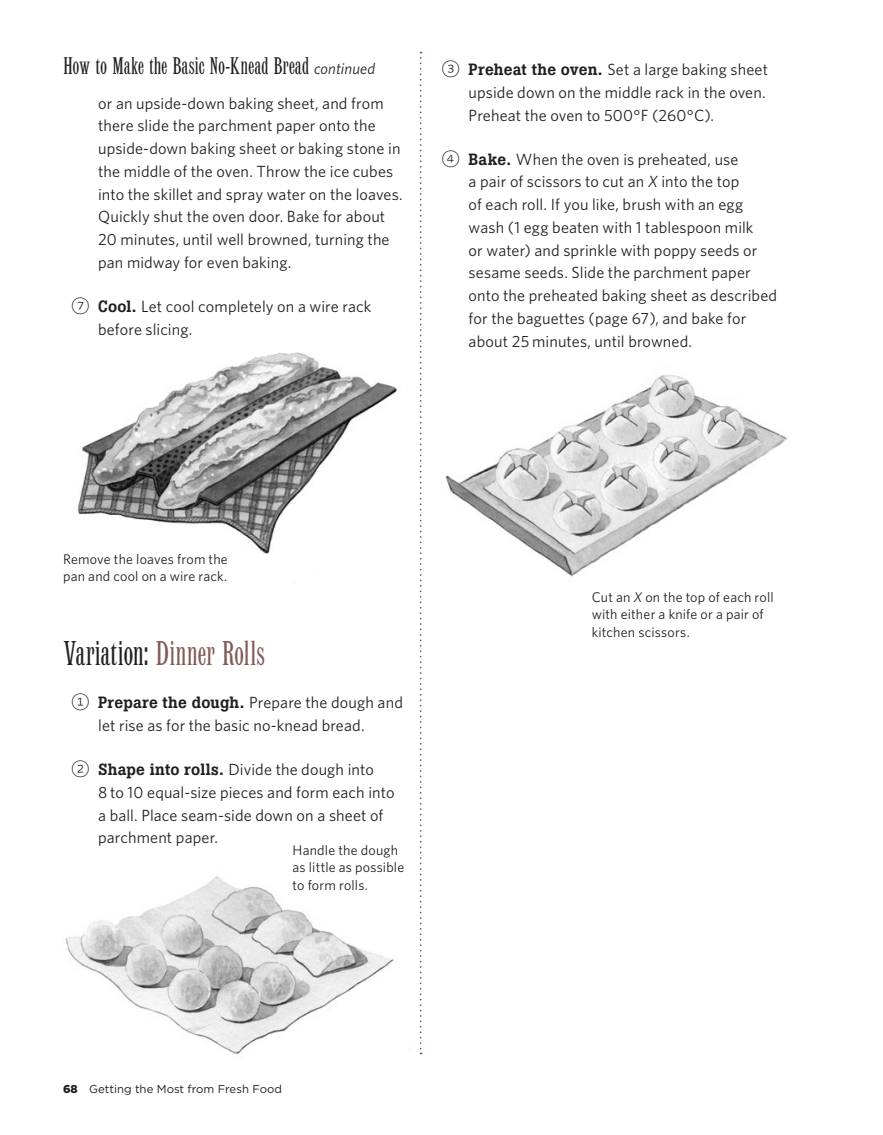
<style>
.page{position:relative;width:883px;height:1135px;background:#fff}
.page>*{position:absolute;margin:0;border:0;box-sizing:border-box;transform-origin:0 0}
.t1{font:condensed 35px "Latin MT Std";letter-spacing:-.005em;color:#825b58}
.t2{font:condensed 24.5px "Latin MT Std";letter-spacing:-.005em;color:#231f20}
.t3{font:16.1px/22.8px "Whitney";letter-spacing:.005em;color:#231f20}
.t4{font:14px/17.5px "Whitney";letter-spacing:.015em;color:#231f20}
.t5{font:11.38px "Gotham";color:#231f20}
.s1{font-family:"Whitney";font-style:italic;font-stretch:normal;font-size:15.75px}
.s2{font-family:"Whitney Index White Rd Lt";font-size:17.85px}
.s3{font-family:"Boton";font-weight:500}
.s4{font-style:italic}
.s5{color:#231f20}
.s6{font-weight:900}
</style>
<div class="page">
<img style="left:77px;top:340px;width:345px;height:257px">
<img style="left:65px;top:858px;width:358px;height:197px">
<img style="left:445px;top:375px;width:343px;height:202px">
<svg style="left:419px;top:52px;width:2px;height:1002px"></svg>
<h2 class="t2" style="left:63px;top:53px;width:313px">How to Make the Basic No-Knead Bread <span class="s1">continued</span></h2>
<p class="t3" style="left:98px;top:91px;width:306px">or an upside-down baking sheet, and from there slide the parchment paper onto the upside-down baking sheet or baking stone in the middle of the oven. Throw the ice cubes into the skillet and spray water on the loaves.<br>Quickly shut the oven door. Bake for about 20 minutes, until well browned, turning the pan midway for even baking.</p>
<p class="t3" style="left:98px;top:294px;width:275px;text-indent:-27px"><span class="s2">7</span> <span class="s3">Cool.</span> Let cool completely on a wire rack before slicing.</p>
<p class="t3" style="left:468px;top:58px;width:301px;text-indent:-27px"><span class="s2">3</span> <span class="s3">Preheat the oven.</span> Set a large baking sheet upside down on the middle rack in the oven.<br>Preheat the oven to 500°F (260°C).</p>
<p class="t3" style="left:468px;top:147px;width:310px;text-indent:-27px"><span class="s2">4</span> <span class="s3">Bake.</span> When the oven is preheated, use<br>a pair of scissors to cut an <span class="s4">X</span> into the top<br>of each roll. If you like, brush with an egg wash (1 egg beaten with 1 tablespoon milk<br>or water) and sprinkle with poppy seeds or sesame seeds. Slide the parchment paper onto the preheated baking sheet as described for the baguettes (page 67), and bake for about 25 minutes, until browned.</p>
<p class="t4" style="left:63px;top:549px;width:166px">Remove the loaves from the pan and cool on a wire rack.</p>
<h1 class="t1" style="left:63px;top:634px;width:203px"><span class="s5">Variation:</span> Dinner Rolls</h1>
<p class="t3" style="left:98px;top:691px;width:306px;text-indent:-27px"><span class="s2">1</span> <span class="s3">Prepare the dough.</span> Prepare the dough and let rise as for the basic no-knead bread.</p>
<p class="t3" style="left:98px;top:757px;width:298px;text-indent:-27px"><span class="s2">2</span> <span class="s3">Shape into rolls.</span> Divide the dough into<br>8 to 10 equal-size pieces and form each into a ball. Place seam-side down on a sheet of parchment paper.</p>
<p class="t4" style="left:292px;top:840px;width:113px">Handle the dough as little as possible to form rolls.</p>
<p class="t5" style="left:63px;top:1081px;width:220px"><span class="s6">68</span> Getting the Most from Fresh Food</p>
<p class="t4" style="left:591px;top:587px;width:183px">Cut an <span class="s4">X</span> on the top of each roll with either a knife or a pair of kitchen scissors.</p>
</div>
